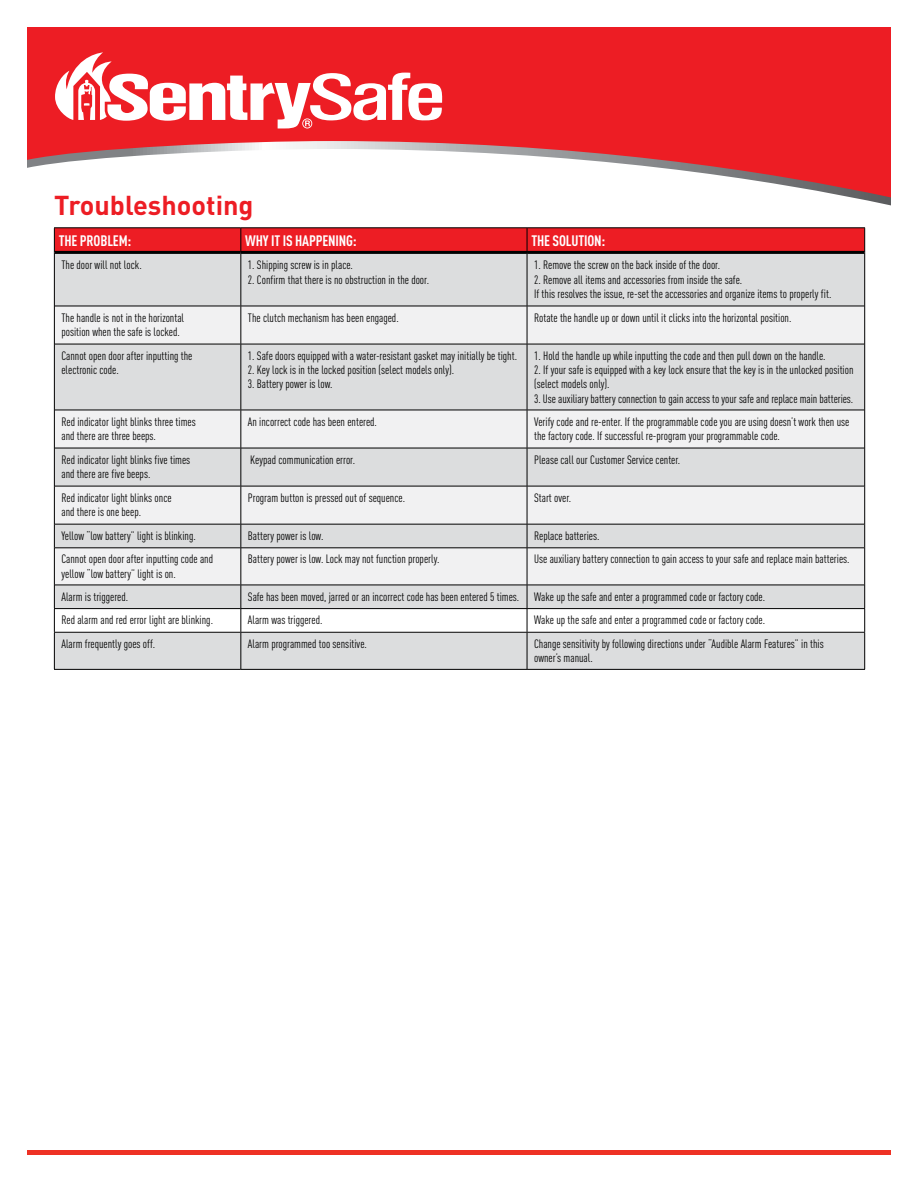
<style>
.page{position:relative;width:918px;height:1188px;background:#fff}
.page>*{position:absolute;margin:0;border:0;box-sizing:border-box;transform-origin:0 0}
.t1{font:700 27px "DIN";color:#ed1d24}
.t2{font:700 15px "DIN Cond";letter-spacing:-.01em;color:#fff}
.t3{font:12px/14.4px "DIN Cond";color:#000}
</style>
<div class="page">
<div style="left:27px;top:27px;width:864px;height:114px;background:#ed1d24"></div>
<svg style="left:27px;top:141px;width:864px;height:64px"></svg>
<svg style="left:55px;top:52px;width:387px;height:76px"></svg>
<hr style="left:27px;top:1151px;width:864px;height:4px;background:#ee3124">
<div style="left:55px;top:254px;width:809px;height:415px;background:#dcddde"></div>
<svg style="left:55px;top:307px;width:809px;height:278px;fill:#f1f1f2"></svg>
<hr style="left:55px;top:306px;width:186px;height:1px;background:#000">
<hr style="left:241px;top:306px;width:286px;height:1px;background:#000">
<hr style="left:527px;top:306px;width:337px;height:1px;background:#000">
<hr style="left:55px;top:344px;width:186px;height:1px;background:#000">
<hr style="left:241px;top:344px;width:286px;height:1px;background:#000">
<hr style="left:527px;top:344px;width:337px;height:1px;background:#000">
<hr style="left:55px;top:410px;width:186px;height:1px;background:#000">
<hr style="left:241px;top:410px;width:286px;height:1px;background:#000">
<hr style="left:527px;top:410px;width:337px;height:1px;background:#000">
<hr style="left:55px;top:448px;width:186px;height:1px;background:#000">
<hr style="left:241px;top:448px;width:286px;height:1px;background:#000">
<hr style="left:527px;top:448px;width:337px;height:1px;background:#000">
<hr style="left:55px;top:486px;width:186px;height:1px;background:#000">
<hr style="left:241px;top:486px;width:286px;height:1px;background:#000">
<hr style="left:527px;top:486px;width:337px;height:1px;background:#000">
<hr style="left:55px;top:524px;width:186px;height:1px;background:#000">
<hr style="left:241px;top:524px;width:286px;height:1px;background:#000">
<hr style="left:527px;top:524px;width:337px;height:1px;background:#000">
<hr style="left:55px;top:548px;width:186px;height:1px;background:#000">
<hr style="left:241px;top:548px;width:286px;height:1px;background:#000">
<hr style="left:527px;top:548px;width:337px;height:1px;background:#000">
<hr style="left:864px;top:252px;width:1px;height:54px;background:#000">
<hr style="left:864px;top:306px;width:1px;height:38px;background:#000">
<hr style="left:864px;top:344px;width:1px;height:66px;background:#000">
<hr style="left:864px;top:410px;width:1px;height:38px;background:#000">
<hr style="left:864px;top:448px;width:1px;height:38px;background:#000">
<hr style="left:864px;top:486px;width:1px;height:38px;background:#000">
<svg style="left:864px;top:524px;width:1px;height:24px"></svg>
<hr style="left:864px;top:548px;width:1px;height:37px;background:#000">
<hr style="left:527px;top:632px;width:338px;height:1px;background:#000">
<hr style="left:864px;top:633px;width:1px;height:36px;background:#000">
<hr style="left:527px;top:669px;width:338px;height:1px;background:#000">
<hr style="left:527px;top:227px;width:338px;height:1px;background:#000">
<hr style="left:54px;top:227px;width:187px;height:1px;background:#000">
<hr style="left:54px;top:252px;width:1px;height:54px;background:#000">
<hr style="left:54px;top:306px;width:1px;height:38px;background:#000">
<hr style="left:54px;top:344px;width:1px;height:66px;background:#000">
<hr style="left:54px;top:410px;width:1px;height:38px;background:#000">
<hr style="left:54px;top:448px;width:1px;height:38px;background:#000">
<hr style="left:54px;top:486px;width:1px;height:38px;background:#000">
<svg style="left:54px;top:524px;width:1px;height:24px"></svg>
<hr style="left:54px;top:548px;width:1px;height:37px;background:#000">
<hr style="left:54px;top:632px;width:187px;height:1px;background:#000">
<hr style="left:54px;top:633px;width:1px;height:36px;background:#000">
<hr style="left:54px;top:669px;width:187px;height:1px;background:#000">
<hr style="left:241px;top:227px;width:286px;height:1px;background:#000">
<svg style="left:54px;top:228px;width:811px;height:24px;background:#e71c23"></svg>
<hr style="left:241px;top:632px;width:286px;height:1px;background:#000">
<hr style="left:241px;top:669px;width:286px;height:1px;background:#000">
<hr style="left:241px;top:254px;width:1px;height:52px;background:#000">
<hr style="left:527px;top:254px;width:1px;height:52px;background:#000">
<hr style="left:241px;top:306px;width:1px;height:38px;background:#000">
<hr style="left:527px;top:306px;width:1px;height:38px;background:#000">
<hr style="left:241px;top:344px;width:1px;height:66px;background:#000">
<hr style="left:527px;top:344px;width:1px;height:66px;background:#000">
<hr style="left:241px;top:410px;width:1px;height:38px;background:#000">
<hr style="left:527px;top:410px;width:1px;height:38px;background:#000">
<hr style="left:241px;top:448px;width:1px;height:38px;background:#000">
<hr style="left:527px;top:448px;width:1px;height:38px;background:#000">
<hr style="left:241px;top:486px;width:1px;height:38px;background:#000">
<hr style="left:527px;top:486px;width:1px;height:38px;background:#000">
<svg style="left:241px;top:524px;width:1px;height:24px"></svg>
<svg style="left:527px;top:524px;width:1px;height:24px"></svg>
<hr style="left:241px;top:548px;width:1px;height:37px;background:#000">
<hr style="left:527px;top:548px;width:1px;height:37px;background:#000">
<svg style="left:54px;top:585px;width:811px;height:47px"></svg>
<hr style="left:241px;top:633px;width:1px;height:36px;background:#000">
<hr style="left:527px;top:633px;width:1px;height:36px;background:#000">
<hr style="left:55px;top:251px;width:186px;height:3px;background:#000">
<hr style="left:241px;top:251px;width:286px;height:3px;background:#000">
<hr style="left:527px;top:251px;width:337px;height:3px;background:#000">
<h1 class="t1" style="left:54px;top:187px;width:201px">Troubleshooting</h1>
<p class="t2" style="left:59px;top:232px;width:74px">THE PROBLEM:</p>
<p class="t2" style="left:245px;top:232px;width:113px">WHY IT IS HAPPENING:</p>
<p class="t2" style="left:531px;top:232px;width:75px">THE SOLUTION:</p>
<p class="t3" style="left:61px;top:258px;width:82px">The door will not lock.</p>
<p class="t3" style="left:248px;top:258px;width:107px">1. Shipping screw is in place.</p>
<p class="t3" style="left:248px;top:272px;width:183px">2. Confirm that there is no obstruction in the door.</p>
<p class="t3" style="left:534px;top:258px;width:188px">1. Remove the screw on the back inside of the door.</p>
<p class="t3" style="left:534px;top:272px;width:299px">2. Remove all items and accessories from inside the safe.<br>If this resolves the issue, re-set the accessories and organize items to properly fit.</p>
<p class="t3" style="left:61px;top:310px;width:124px">The handle is not in the horizontal position when the safe is locked.</p>
<p class="t3" style="left:248px;top:310px;width:152px">The clutch mechanism has been engaged.</p>
<p class="t3" style="left:534px;top:310px;width:259px">Rotate the handle up or down until it clicks into the horizontal position.</p>
<p class="t3" style="left:61px;top:348px;width:133px">Cannot open door after inputting the electronic code.</p>
<p class="t3" style="left:248px;top:348px;width:271px">1. Safe doors equipped with a water-resistant gasket may initially be tight.</p>
<p class="t3" style="left:534px;top:348px;width:293px">1. Hold the handle up while inputting the code and then pull down on the handle.</p>
<p class="t3" style="left:534px;top:363px;width:321px">2. If your safe is equipped with a key lock ensure that the key is in the unlocked position (select models only).</p>
<p class="t3" style="left:534px;top:391px;width:321px">3. Use auxiliary battery connection to gain access to your safe and replace main batteries.</p>
<p class="t3" style="left:248px;top:363px;width:208px">2. Key lock is in the locked position (select models only).</p>
<p class="t3" style="left:248px;top:377px;width:86px">3. Battery power is low.</p>
<p class="t3" style="left:61px;top:414px;width:136px">Red indicator light blinks three times and there are three beeps.</p>
<p class="t3" style="left:248px;top:414px;width:131px">An incorrect code has been entered.</p>
<p class="t3" style="left:534px;top:414px;width:317px">Verify code and re-enter. If the programmable code you are using doesn’t work then use the factory code. If successful re-program your programmable code.</p>
<p class="t3" style="left:61px;top:452px;width:130px">Red indicator light blinks five times and there are five beeps.</p>
<p class="t3" style="left:250px;top:452px;width:106px">Keypad communication error.</p>
<p class="t3" style="left:534px;top:452px;width:148px">Please call our Customer Service center.</p>
<p class="t3" style="left:61px;top:490px;width:112px">Red indicator light blinks once and there is one beep.</p>
<p class="t3" style="left:248px;top:490px;width:159px">Program button is pressed out of sequence.</p>
<p class="t3" style="left:534px;top:490px;width:39px">Start over.</p>
<p class="t3" style="left:61px;top:528px;width:136px">Yellow “low battery” light is blinking.</p>
<p class="t3" style="left:248px;top:528px;width:77px">Battery power is low.</p>
<p class="t3" style="left:534px;top:528px;width:67px">Replace batteries.</p>
<p class="t3" style="left:61px;top:552px;width:153px">Cannot open door after inputting code and yellow “low battery” light is on.</p>
<p class="t3" style="left:248px;top:552px;width:193px">Battery power is low. Lock may not function properly.</p>
<p class="t3" style="left:534px;top:552px;width:317px">Use auxiliary battery connection to gain access to your safe and replace main batteries.</p>
<p class="t3" style="left:61px;top:589px;width:68px">Alarm is triggered.</p>
<p class="t3" style="left:248px;top:589px;width:519px">Safe has been moved, jarred or an incorrect code has been entered 5 times. Wake up the safe and enter a programmed code or factory code.</p>
<p class="t3" style="left:61px;top:613px;width:153px">Red alarm and red error light are blinking.</p>
<p class="t3" style="left:248px;top:613px;width:76px">Alarm was triggered.</p>
<p class="t3" style="left:534px;top:613px;width:233px">Wake up the safe and enter a programmed code or factory code.</p>
<p class="t3" style="left:61px;top:636px;width:95px">Alarm frequently goes off.</p>
<p class="t3" style="left:248px;top:636px;width:121px">Alarm programmed too sensitive.</p>
<p class="t3" style="left:534px;top:636px;width:291px">Change sensitivity by following directions under “Audible Alarm Features” in this owner’s manual.</p>
</div>
